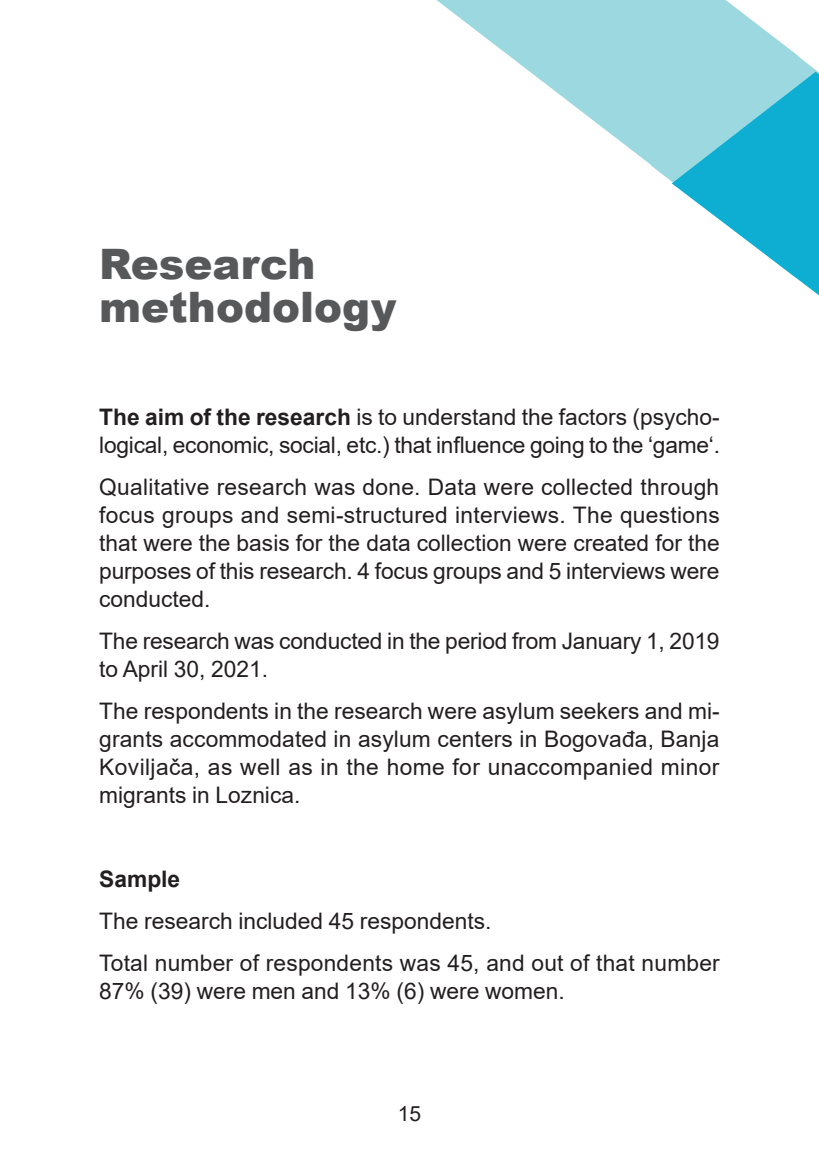
<style>
.page{position:relative;width:819px;height:1166px;background:#fff}
.page>*{position:absolute;margin:0;border:0;box-sizing:border-box;transform-origin:0 0}
.t1{font:900 42px/43.8px "Arial";color:#57585a}
.t2{font:22.75px/28px "Arial";color:#231f20}
.t3{font:700 22.75px "Arial";color:#231f20}
.t4{font:21px "Arial";color:#231f20}
.s1{font-weight:700}
</style>
<div class="page">
<svg style="left:437px;top:0;width:381px;height:181px;fill:#9cd8df"></svg>
<svg style="left:671px;top:72px;width:148px;height:223px"></svg>
<h1 class="t1" style="left:99px;top:240px;width:299px">Research methodology</h1>
<p class="t2" style="left:99px;top:403px;width:622px"><span class="s1">The aim of the research</span> is to understand the factors (psycho&shy;logical, economic, social, etc.) that influence going to the ‘game‘.</p>
<p class="t2" style="left:99px;top:473px;width:622px;text-align:justify">Qualitative research was done. Data were collected through focus groups and semi-structured interviews. The questions that were the basis for the data collection were created for the purposes of this research. 4 focus groups and 5 interviews were conducted.</p>
<p class="t2" style="left:99px;top:627px;width:621px">The research was conducted in the period from January 1, 2019 to April 30, 2021.</p>
<p class="t2" style="left:99px;top:697px;width:622px;text-align:justify">The respondents in the research were asylum seekers and mi&shy;grants accommodated in asylum centers in Bogovađa, Banja Koviljača, as well as in the home for unaccompanied minor migrants in Loznica.</p>
<p class="t3" style="left:99px;top:863px;width:82px">Sample</p>
<p class="t2" style="left:99px;top:900px;width:622px;line-height:42px">The research included 45 respondents.<br>Total number of respondents was 45, and out of that number</p>
<p class="t2" style="left:99px;top:977px;width:467px">87% (39) were men and 13% (6) were women.</p>
<p class="t4" style="left:398px;top:1099px;width:25px">15</p>
</div>
